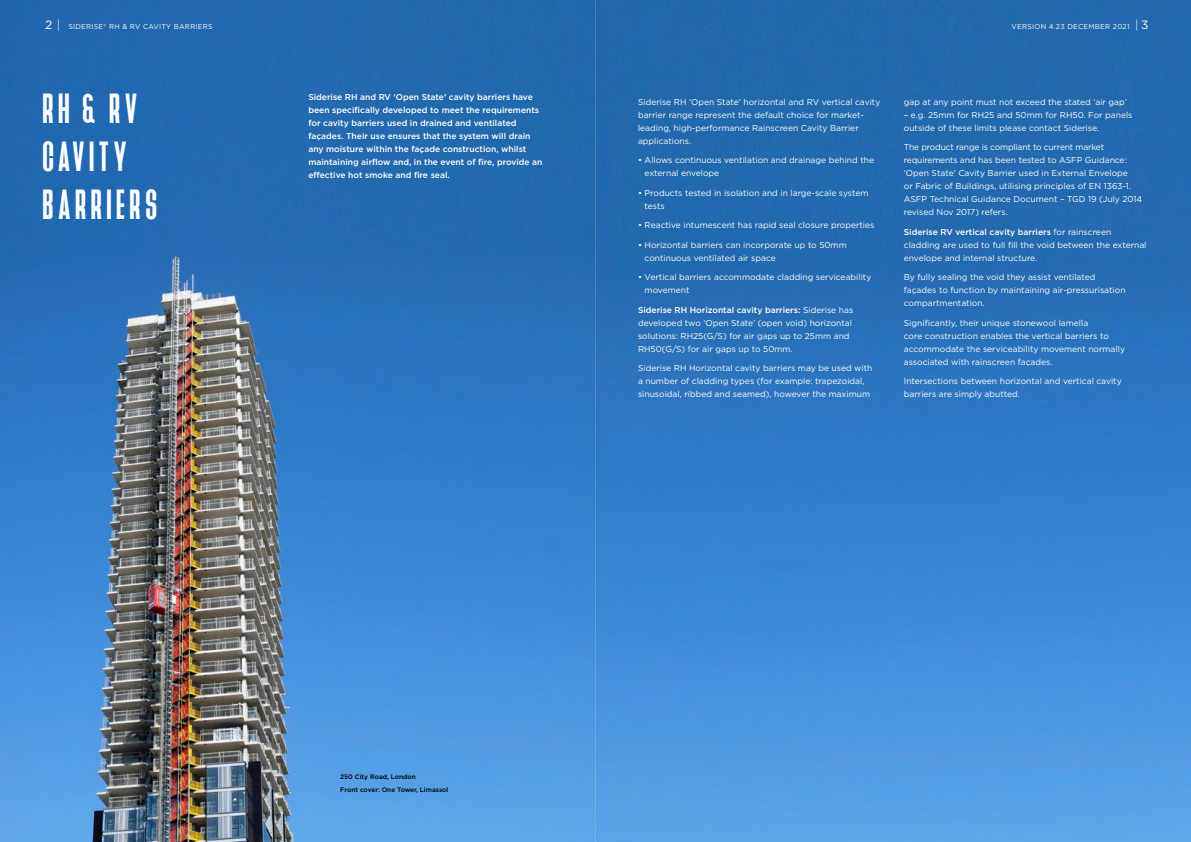
<style>
.page{position:relative;width:1191px;height:842px;background:#fff}
.page>*{position:absolute;margin:0;border:0;box-sizing:border-box;transform-origin:0 0}
.t1{font:500 45px/48px "Devant Horgen";letter-spacing:.1em;color:#fff}
.t2{font:8.5px/13px "Gotham";color:#fff}
.t3{font:500 8.5px/13px "Gotham";color:#fff}
.t4{font:7px "Gotham";letter-spacing:.04em;color:#fff}
.t5{font:500 6.5px/13px "Gotham";color:#000}
.s1{font-size:12px}
.s2{font-weight:300;font-size:12px}
.s3{font-weight:500}
</style>
<div class="page">
<img style="left:0;top:0;width:1191px;height:842px">
<p class="t4" style="left:45px;top:22px;width:169px"><span class="s1">2</span> <span class="s2">|</span> SIDERISE® RH &amp; RV CAVITY BARRIERS</p>
<p class="t4" style="left:1011px;top:22px;width:138px">VERSION 4.23 DECEMBER 2021 <span class="s2">|</span> <span class="s1">3</span></p>
<h1 class="t1" style="left:43px;top:85px;width:116px">RH&amp;RV<br>CAVITY<br>BARRIERS</h1>
<p class="t3" style="left:308px;top:91px;width:236px">Siderise RH and RV ‘Open State’ cavity barriers have been specifically developed to meet the requirements for cavity barriers used in drained and ventilated façades. Their use ensures that the system will drain any moisture within the façade construction, whilst maintaining airflow and, in the event of fire, provide an effective hot smoke and fire seal.</p>
<p class="t2" style="left:638px;top:95px;width:244px">Siderise RH ‘Open State’ horizontal and RV vertical cavity barrier range represent the default choice for market&shy;leading, high-performance Rainscreen Cavity Barrier applications.</p>
<p class="t2" style="left:644px;top:153px;width:231px;text-indent:-7px">• Allows continuous ventilation and drainage behind the external envelope</p>
<p class="t2" style="left:644px;top:186px;width:225px;text-indent:-7px">• Products tested in isolation and in large-scale system tests</p>
<p class="t2" style="left:638px;top:218px;width:238px">• Reactive intumescent has rapid seal closure properties</p>
<p class="t2" style="left:644px;top:238px;width:204px;text-indent:-7px">• Horizontal barriers can incorporate up to 50mm continuous ventilated air space</p>
<p class="t2" style="left:644px;top:270px;width:228px;text-indent:-7px">• Vertical barriers accommodate cladding serviceability movement</p>
<p class="t2" style="left:638px;top:303px;width:217px"><span class="s3">Siderise RH Horizontal cavity barriers:</span> Siderise has developed two ‘Open State’ (open void) horizontal solutions: RH25(G/S) for air gaps up to 25mm and RH50(G/S) for air gaps up to 50mm.</p>
<p class="t2" style="left:638px;top:361px;width:236px">Siderise RH Horizontal cavity barriers may be used with a number of cladding types (for example: trapezoidal, sinusoidal, ribbed and seamed), however the maximum</p>
<p class="t2" style="left:904px;top:95px;width:224px">gap at any point must not exceed the stated ‘air gap’</p>
<p class="t2" style="left:904px;top:108px;width:230px">– e.g. 25mm for RH25 and 50mm for RH50. For panels outside of these limits please contact Siderise.</p>
<p class="t2" style="left:904px;top:140px;width:240px">The product range is compliant to current market requirements and has been tested to ASFP Guidance: ‘Open State’ Cavity Barrier used in External Envelope<br>or Fabric of Buildings, utilising principles of EN 1363-1.<br>ASFP Technical Guidance Document – TGD 19 (July 2014 revised Nov 2017) refers.</p>
<p class="t2" style="left:904px;top:225px;width:244px"><span class="s3">Siderise RV vertical cavity barriers</span> for rainscreen cladding are used to full fill the void between the external envelope and internal structure.</p>
<p class="t2" style="left:904px;top:270px;width:223px">By fully sealing the void they assist ventilated façades to function by maintaining air-pressurisation compartmentation.</p>
<p class="t2" style="left:904px;top:316px;width:223px">Significantly, their unique stonewool lamella<br>core construction enables the vertical barriers to accommodate the serviceability movement normally associated with rainscreen façades.</p>
<p class="t2" style="left:904px;top:374px;width:219px">Intersections between horizontal and vertical cavity barriers are simply abutted.</p>
<p class="t5" style="left:340px;top:770px;width:110px">250 City Road, London<br>Front cover: One Tower, Limassol</p>
</div>
